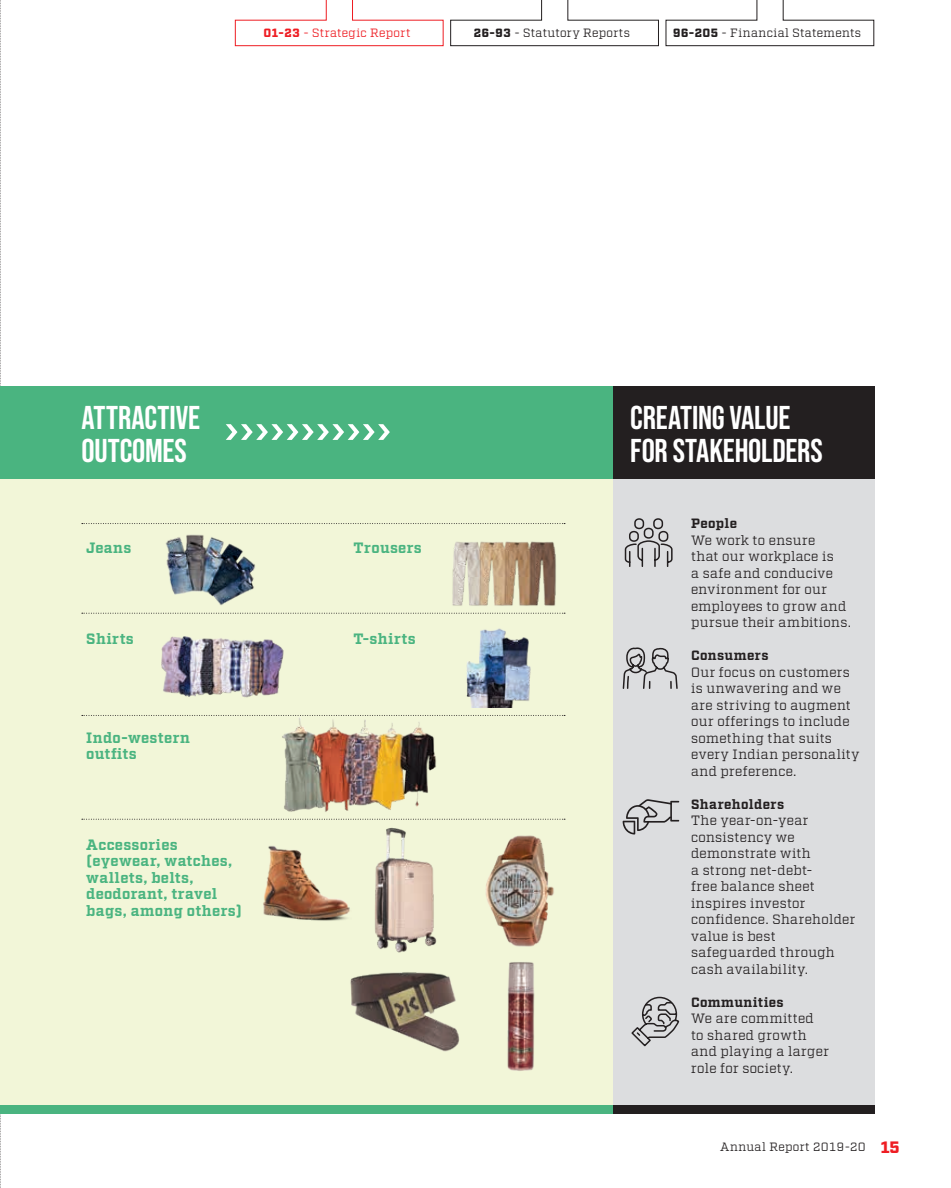
<style>
.page{position:relative;width:951px;height:1188px;background:#fff}
.page>*{position:absolute;margin:0;border:0;box-sizing:border-box;transform-origin:0 0}
.Call_Out_3{font:33px/33px "Bebas Neue";letter-spacing:-.005em;color:#fff}
.Body_Head_01{font:700 15px/16.5px "Factoria";letter-spacing:.02em;color:#4ab480}
.Body_Copy__NS{font:13.5px/16.5px "Factoria";letter-spacing:.025em;color:#231f20}
.Body_Head_02{font:700 13.5px "Factoria";letter-spacing:.025em;color:#231f20}
.t1{font:12px "Factoria";letter-spacing:.03em;color:#231f20}
.t2{font:12px "Factoria";letter-spacing:.03em;color:#ee1d23}
.s1{font-weight:900}
.s2{font-weight:900;font-size:16.5px;color:#ee1d23}
</style>
<div class="page">
<svg style="left:0;top:0;width:1px;height:1188px"></svg>
<svg style="left:450px;top:0;width:209px;height:46px"></svg>
<svg style="left:665px;top:0;width:209px;height:46px"></svg>
<svg style="left:234px;top:0;width:210px;height:46px"></svg>
<div style="left:0;top:478px;width:613px;height:632px;background:#f2f6d8"></div>
<div style="left:613px;top:478px;width:261px;height:632px;background:#dcdddf"></div>
<img style="left:442px;top:541px;width:121px;height:72px">
<div style="left:0;top:387px;width:613px;height:92px;background:#4ab480"></div>
<div style="left:613px;top:387px;width:261px;height:92px;background:#231f20"></div>
<div style="left:0;top:1106px;width:615px;height:8px;background:#4ab480"></div>
<div style="left:613px;top:1106px;width:261px;height:8px;background:#231f20"></div>
<svg style="left:82px;top:523px;width:483px;height:1px"></svg>
<svg style="left:82px;top:613px;width:483px;height:1px"></svg>
<svg style="left:82px;top:715px;width:483px;height:1px"></svg>
<svg style="left:82px;top:819px;width:483px;height:1px"></svg>
<img style="left:149px;top:612px;width:148px;height:86px">
<svg style="left:624px;top:518px;width:49px;height:49px"></svg>
<svg style="left:622px;top:647px;width:56px;height:42px"></svg>
<svg style="left:622px;top:799px;width:57px;height:36px"></svg>
<svg style="left:631px;top:996px;width:49px;height:51px"></svg>
<svg style="left:226px;top:424px;width:164px;height:16px"></svg>
<img style="left:263px;top:846px;width:87px;height:75px">
<img style="left:374px;top:818px;width:72px;height:135px">
<img style="left:485px;top:835px;width:69px;height:112px">
<img style="left:350px;top:972px;width:110px;height:80px">
<img style="left:507px;top:962px;width:28px;height:109px">
<img style="left:149px;top:534px;width:128px;height:79px">
<img style="left:466px;top:628px;width:65px;height:79px">
<img style="left:254px;top:715px;width:187px;height:110px">
<p class="t2" style="left:263px;top:26px;width:149px"><span class="s1">01-23</span> - Strategic Report</p>
<p class="t1" style="left:473px;top:26px;width:158px"><span class="s1">26-93</span> - Statutory Reports</p>
<p class="t1" style="left:672px;top:26px;width:190px"><span class="s1">96-205</span> - Financial Statements</p>
<p class="Call_Out_3" style="left:81px;top:401px;width:120px">ATTRACTIVE<br>OUTCOMES</p>
<p class="Call_Out_3" style="left:630px;top:401px;width:194px">CREATING VALUE<br>FOR STAKEHOLDERS</p>
<p class="Body_Head_01" style="left:86px;top:540px;width:47px">Jeans</p>
<p class="Body_Head_01" style="left:353px;top:540px;width:70px">Trousers</p>
<p class="Body_Head_01" style="left:86px;top:631px;width:49px">Shirts</p>
<p class="Body_Head_01" style="left:353px;top:631px;width:64px">T-shirts</p>
<p class="Body_Head_01" style="left:86px;top:730px;width:105px">Indo-western outfits</p>
<p class="Body_Head_01" style="left:86px;top:837px;width:93px">Accessories</p>
<p class="Body_Head_01" style="left:86px;top:854px;width:157px">(eyewear, watches, wallets, belts, deodorant, travel bags, among others)</p>
<p class="Body_Head_02" style="left:691px;top:515px;width:48px">People</p>
<p class="Body_Copy__NS" style="left:691px;top:532px;width:161px">We work to ensure<br>that our workplace is<br>a safe and conducive environment for our employees to grow and pursue their ambitions.</p>
<p class="Body_Head_02" style="left:691px;top:647px;width:79px">Consumers</p>
<p class="Body_Copy__NS" style="left:691px;top:664px;width:170px">Our focus on customers is unwavering and we are striving to augment our offerings to include something that suits every Indian personality and preference.</p>
<p class="Body_Head_02" style="left:691px;top:796px;width:95px">Shareholders</p>
<p class="Body_Copy__NS" style="left:691px;top:812px;width:166px">The year-on-year consistency we demonstrate with<br>a strong net-debt-<br>free balance sheet inspires investor confidence. Shareholder value is best safeguarded through cash availability.</p>
<p class="Body_Head_02" style="left:691px;top:994px;width:94px">Communities</p>
<p class="Body_Copy__NS" style="left:691px;top:1010px;width:139px">We are committed to shared growth and playing a larger role for society.</p>
<p class="t1" style="left:720px;top:1140px;width:181px">Annual Report 2019-20 <span class="s2">15</span></p>
</div>
